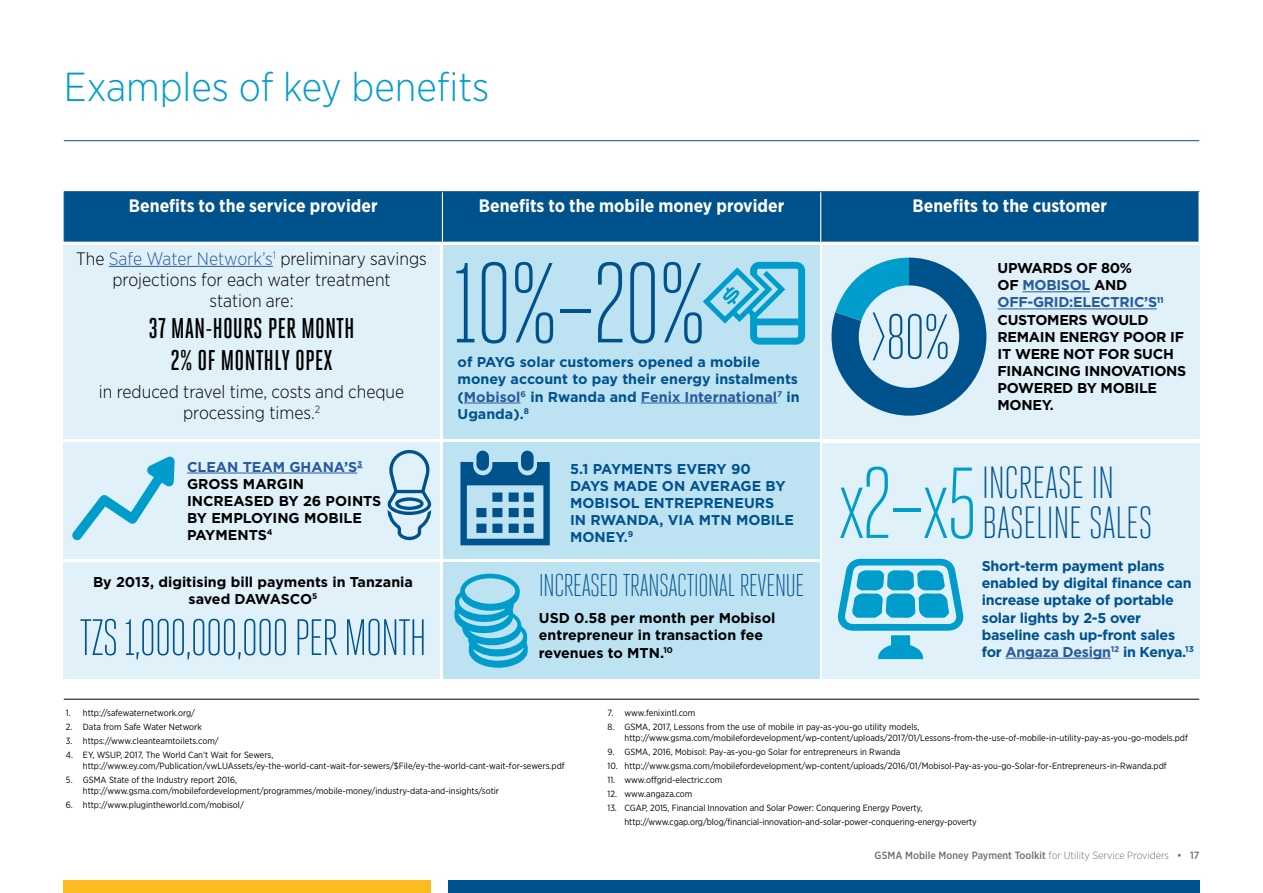
<style>
.page{position:relative;width:1263px;height:893px;background:#fff}
.page>*{position:absolute;margin:0;border:0;box-sizing:border-box;transform-origin:0 0}
.t1{font:300 113.4px "Heroic Condensed";color:#00528d}
.t2{font:300 100.5px "Heroic Condensed";color:#009dcc}
.t3{font:300 63px "Heroic Condensed";color:#00528d}
.t4{font:300 51px "Heroic Condensed";letter-spacing:-.04em;color:#00528d}
.t5{font:300 45px "Heroic Condensed";letter-spacing:-.02em;color:#00528d}
.t6{font:300 40.5px "Gotham Narrow";color:#009dcc}
.t7{font:300 31.5px "Heroic Condensed";letter-spacing:-.03em;color:#00528d}
.Body_text{font:500 28.5px "Heroic Condensed";color:#000}
.Body_text-2{font:300 18px/21px "Gotham Narrow";color:#000;text-align:center}
.Body_text-3{font:700 18px "Gotham Narrow";color:#fff}
.t8{font:700 14.25px/17.1px "Gotham";letter-spacing:-.01em;color:#00528d}
.t9{font:700 14.25px/17.1px "Gotham";letter-spacing:-.01em;color:#000}
.t10{font:500 10.5px "Gotham Narrow";color:#706f6f}
.t11{font:9px/10.8px "Gotham Narrow";color:#000}
.s1{color:#275b9b}
.s2{font-weight:300}
</style>
<div class="page">
<hr style="left:64px;top:140px;width:1135px;height:1px;background:#00528d">
<div style="left:448px;top:880px;width:751px;height:13px;background:#00528d"></div>
<div style="left:64px;top:880px;width:367px;height:13px;background:#fbbb21"></div>
<div style="left:65px;top:192px;width:1133px;height:50px;background:#00528d"></div>
<hr style="left:442px;top:192px;width:1px;height:50px;background:#fff">
<hr style="left:820px;top:192px;width:1px;height:50px;background:#fff">
<hr style="left:64px;top:191px;width:378px;height:1px;background:#00528d">
<hr style="left:64px;top:192px;width:1px;height:50px;background:#00528d">
<hr style="left:442px;top:191px;width:379px;height:1px;background:#00528d">
<hr style="left:821px;top:191px;width:378px;height:1px;background:#00528d">
<div style="left:64px;top:245px;width:376px;height:193px;background:#e0f1fa"></div>
<div style="left:443px;top:245px;width:376px;height:193px;background:#bde3f3"></div>
<div style="left:822px;top:245px;width:377px;height:193px;background:#e0f1fa"></div>
<div style="left:64px;top:443px;width:376px;height:116px;background:#e0f1fa"></div>
<div style="left:443px;top:443px;width:376px;height:116px;background:#bde3f3"></div>
<div style="left:822px;top:443px;width:377px;height:236px;background:#e0f1fa"></div>
<div style="left:64px;top:562px;width:376px;height:117px;background:#e0f1fa"></div>
<div style="left:443px;top:562px;width:376px;height:117px;background:#bde3f3"></div>
<hr style="left:109px;top:266px;width:164px;height:1px;background:#275b9b">
<hr style="left:64px;top:699px;width:1135px;height:1px;background:#000">
<hr style="left:187px;top:473px;width:170px;height:1px;background:#275b9b">
<hr style="left:464px;top:403px;width:57px;height:1px;background:#275b9b">
<hr style="left:641px;top:403px;width:136px;height:1px;background:#275b9b">
<hr style="left:1006px;top:658px;width:105px;height:1px;background:#275b9b">
<hr style="left:1022px;top:291px;width:68px;height:1px;background:#275b9b">
<hr style="left:997px;top:309px;width:160px;height:1px;background:#275b9b">
<svg style="left:387px;top:449px;width:45px;height:92px"></svg>
<svg style="left:703px;top:262px;width:102px;height:83px"></svg>
<svg style="left:837px;top:559px;width:127px;height:100px"></svg>
<svg style="left:831px;top:258px;width:155px;height:158px"></svg>
<svg style="left:460px;top:451px;width:90px;height:94px"></svg>
<svg style="left:454px;top:574px;width:74px;height:94px"></svg>
<svg style="left:72px;top:456px;width:103px;height:84px"></svg>
<p class="t6" style="left:64px;top:62px;width:427px">Examples of key benefits</p>
<p class="Body_text-3" style="left:129px;top:194px;width:250px">Benefits to the service provider</p>
<p class="Body_text-3" style="left:479px;top:194px;width:307px">Benefits to the mobile money provider</p>
<p class="Body_text-3" style="left:912px;top:194px;width:196px">Benefits to the customer</p>
<p class="Body_text-2" style="left:76px;top:247px;width:352px">The <span class="s1">Safe Water Network’s</span><sup>1</sup> preliminary savings projections for each water treatment<br>station are:</p>
<p class="Body_text" style="left:148px;top:313px;width:208px">37 MAN-HOURS PER MONTH</p>
<p class="Body_text" style="left:171px;top:345px;width:164px">2% OF MONTHLY OPEX</p>
<p class="Body_text-2" style="left:99px;top:380px;width:307px">in reduced travel time, costs and cheque processing times.<sup>2</sup></p>
<p class="t1" style="left:452px;top:241px;width:258px">10%–20%</p>
<p class="t9" style="left:997px;top:260px;width:190px">UPWARDS OF 80%<br>OF <span class="s1">MOBISOL</span> AND<br><span class="s1">OFF-GRID:ELECTRIC’S</span><sup>11<br></sup>CUSTOMERS WOULD<br>REMAIN ENERGY POOR IF<br>IT WERE NOT FOR SUCH<br>FINANCING INNOVATIONS<br>POWERED BY MOBILE<br>MONEY.</p>
<p class="t3" style="left:869px;top:302px;width:83px">&gt;80%</p>
<p class="t8" style="left:458px;top:354px;width:344px">of PAYG solar customers opened a mobile money account to pay their energy instalments (<span class="s1">Mobisol</span><sup>6</sup> in Rwanda and <span class="s1">Fenix International</span><sup>7</sup> in Uganda).<sup>8</sup></p>
<p class="t9" style="left:187px;top:458px;width:196px"><span class="s1">CLEAN TEAM GHANA’S</span><sup>3<br></sup>GROSS MARGIN<br>INCREASED BY 26 POINTS<br>BY EMPLOYING MOBILE<br>PAYMENTS<sup>4</sup></p>
<p class="t8" style="left:570px;top:460px;width:225px">5.1 PAYMENTS EVERY 90<br>DAYS MADE ON AVERAGE BY<br>MOBISOL ENTREPRENEURS<br>IN RWANDA, VIA MTN MOBILE<br>MONEY.<sup>9</sup></p>
<p class="t2" style="left:838px;top:448px;width:142px">x2–x5</p>
<p class="t5" style="left:982px;top:457px;width:134px">INCREASE IN</p>
<p class="t5" style="left:982px;top:498px;width:172px">BASELINE SALES</p>
<p class="t9" style="left:93px;top:573px;width:321px;text-align:center">By 2013, digitising bill payments in Tanzania saved DAWASCO<sup>5</sup></p>
<p class="t4" style="left:79px;top:609px;width:349px">TZS 1,000,000,000 PER MONTH</p>
<p class="t7" style="left:539px;top:568px;width:267px">INCREASED TRANSACTIONAL REVENUE</p>
<p class="t9" style="left:539px;top:610px;width:238px">USD 0.58 per month per Mobisol entrepreneur in transaction fee revenues to MTN.<sup>10</sup></p>
<p class="t8" style="left:982px;top:558px;width:213px">Short-term payment plans enabled by digital finance can increase uptake of portable solar lights by 2-5 over baseline cash up-front sales for <span class="s1">Angaza Design</span><sup>12</sup> in Kenya.<sup>13</sup></p>
<p class="t11" style="left:66px;top:708px;width:131px">1. http://safewaternetwork.org/</p>
<p class="t11" style="left:66px;top:722px;width:137px">2. Data from Safe Water Network</p>
<p class="t11" style="left:66px;top:736px;width:154px">3. https://www.cleanteamtoilets.com/</p>
<p class="t11" style="left:83px;top:750px;width:483px;text-indent:-17px">4. EY, WSUP, 2017, The World Can’t Wait for Sewers, http://www.ey.com/Publication/vwLUAssets/ey-the-world-cant-wait-for-sewers/$File/ey-the-world-cant-wait-for-sewers.pdf</p>
<p class="t11" style="left:83px;top:774px;width:418px;text-indent:-17px">5. GSMA State of the Industry report 2016, http://www.gsma.com/mobilefordevelopment/programmes/mobile-money/industry-data-and-insights/sotir</p>
<p class="t11" style="left:66px;top:799px;width:180px">6. http://www.plugintheworld.com/mobisol/</p>
<p class="t11" style="left:608px;top:708px;width:89px">7. www.fenixintl.com</p>
<p class="t11" style="left:625px;top:722px;width:565px;text-indent:-17px">8. GSMA, 2017, Lessons from the use of mobile in pay-as-you-go utility models, http://www.gsma.com/mobilefordevelopment/wp-content/uploads/2017/01/Lessons-from-the-use-of-mobile-in-utility-pay-as-you-go-models.pdf</p>
<p class="t11" style="left:608px;top:746px;width:294px">9. GSMA, 2016, Mobisol: Pay-as-you-go Solar for entrepreneurs in Rwanda</p>
<p class="t11" style="left:608px;top:760px;width:561px">10. http://www.gsma.com/mobilefordevelopment/wp-content/uploads/2016/01/Mobisol-Pay-as-you-go-Solar-for-Entrepreneurs-in-Rwanda.pdf</p>
<p class="t11" style="left:608px;top:774px;width:116px">11. www.offgrid-electric.com</p>
<p class="t11" style="left:608px;top:788px;width:86px">12. www.angaza.com</p>
<p class="t11" style="left:608px;top:802px;width:316px">13. CGAP, 2015, Financial Innovation and Solar Power: Conquering Energy Poverty,</p>
<p class="t11" style="left:625px;top:816px;width:354px">http://www.cgap.org/blog/financial-innovation-and-solar-power-conquering-energy-poverty</p>
<p class="t10" style="left:875px;top:848px;width:326px">GSMA Mobile Money Payment Toolkit <span class="s2">for Utility Service Providers</span> • 17</p>
</div>
